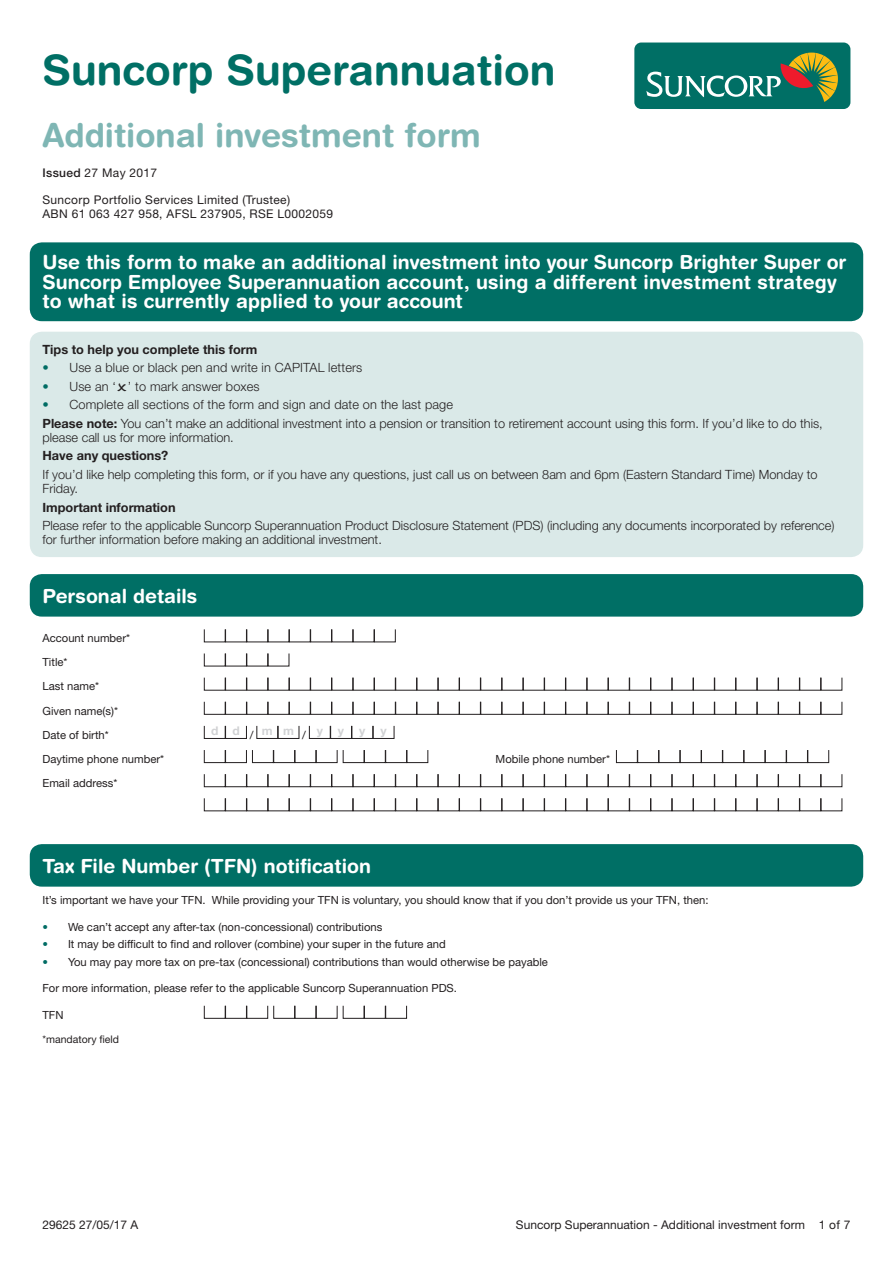
<style>
.page{position:relative;width:893px;height:1263px;background:#fff}
.page>*{position:absolute;margin:0;border:0;box-sizing:border-box;transform-origin:0 0}
.t1{font:700 42px "Helvetica Rounded LT Std";color:#006f65}
.t2{font:700 33px "Helvetica Rounded LT Std";color:#7fb6b4}
.t3{font:700 19.5px/19.5px "Helvetica Rounded LT Std";color:#fff}
.t4{font:300 12.75px/14.2px "Helvetica Neue LT Std";color:#231f20}
.t5{font:700 12.75px "Helvetica Neue LT Std";color:#231f20}
.t6{font:12px/13.5px "Helvetica Neue LT Std";letter-spacing:.025em;color:#231f20}
.t7{font:12px "Helvetica Neue LT Std";color:#231f20}
.t8{font:700 12px "Helvetica Neue LT Std";color:#d1d2d4}
.t9{font:11.25px/24.2px "Helvetica Neue LT Std";color:#231f20}
.t10{font:10.5px "Helvetica Neue LT Std";color:#231f20}
.s1{font-weight:500}
.s2{color:#006c64}
.s3{font-weight:700}
</style>
<div class="page">
<div style="left:634px;top:43px;width:216px;height:66px;background:#006f65;border-radius:7px"></div>
<svg style="left:646px;top:53px;width:192px;height:49px"></svg>
<svg style="left:204px;top:629px;width:192px;height:13px"></svg>
<svg style="left:204px;top:653px;width:85px;height:13px"></svg>
<svg style="left:204px;top:677px;width:638px;height:13px"></svg>
<svg style="left:204px;top:701px;width:638px;height:14px"></svg>
<svg style="left:204px;top:725px;width:43px;height:14px"></svg>
<svg style="left:256px;top:725px;width:43px;height:14px"></svg>
<svg style="left:309px;top:725px;width:85px;height:14px"></svg>
<svg style="left:204px;top:750px;width:224px;height:13px"></svg>
<svg style="left:616px;top:750px;width:213px;height:13px"></svg>
<svg style="left:204px;top:774px;width:638px;height:13px"></svg>
<svg style="left:204px;top:798px;width:638px;height:13px"></svg>
<svg style="left:204px;top:1005px;width:203px;height:14px"></svg>
<div style="left:30px;top:242px;width:833px;height:79px;background:#006f65;border-radius:12px"></div>
<div style="left:30px;top:332px;width:833px;height:225px;background:#dae9e8;border-radius:12px"></div>
<div style="left:30px;top:574px;width:833px;height:43px;background:#006f65;border-radius:12px"></div>
<div style="left:30px;top:844px;width:833px;height:43px;background:#006f65;border-radius:12px"></div>
<h1 class="t1" style="left:43px;top:45px;width:514px">Suncorp Superannuation</h1>
<h2 class="t2" style="left:43px;top:115px;width:440px">Additional investment form</h2>
<p class="t6" style="left:43px;top:166px;width:116px"><span class="s1">Issued</span> 27 May 2017</p>
<p class="t6" style="left:43px;top:193px;width:292px">Suncorp Portfolio Services Limited (Trustee)<br>ABN 61 063 427 958, AFSL 237905, RSE L0002059</p>
<h3 class="t3" style="left:43px;top:252px;width:805px">Use this form to make an additional investment into your Suncorp Brighter Super or<br>Suncorp Employee Superannuation account, using a different investment strategy to what is currently applied to your account</h3>
<p class="t5" style="left:43px;top:341px;width:216px">Tips to help you complete this form</p>
<p class="t4" style="left:43px;top:360px;width:321px"><span class="s2">•</span> Use a blue or black pen and write in CAPITAL letters</p>
<p class="t4" style="left:43px;top:379px;width:219px"><span class="s2">•</span> Use an ‘ ’ to mark answer boxes</p>
<p class="t4" style="left:43px;top:395px;width:782px;line-height:18.5px"><span class="s2">•</span> Complete all sections of the form and sign and date on the last page<br><span class="s3">Please note:</span> You can’t make an additional investment into a pension or transition to retirement account using this form. If you’d like to do this,</p>
<p class="t4" style="left:43px;top:430px;width:193px">please call us for more information.</p>
<p class="t5" style="left:43px;top:448px;width:127px">Have any questions?</p>
<p class="t4" style="left:43px;top:467px;width:777px">If you’d like help completing this form, or if you have any questions, just call us on between 8am and 6pm (Eastern Standard Time) Monday to<br>Friday.</p>
<p class="t5" style="left:43px;top:499px;width:135px">Important information</p>
<p class="t4" style="left:43px;top:518px;width:793px">Please refer to the applicable Suncorp Superannuation Product Disclosure Statement (PDS) (including any documents incorporated by reference) for further information before making an additional investment.</p>
<h3 class="t3" style="left:43px;top:585px;width:156px">Personal details</h3>
<p class="t9" style="left:43px;top:626px;width:89px">Account number*<br>Title*<br>Last name*<br>Given name(s)*<br>Date of birth*</p>
<p class="t8" style="left:211px;top:723px;width:113px">d d <sub>/</sub> mm <sub>/</sub> y</p>
<p class="t8" style="left:338px;top:723px;width:8px">y</p>
<p class="t8" style="left:359px;top:723px;width:8px">y</p>
<p class="t8" style="left:380px;top:723px;width:8px">y</p>
<p class="t9" style="left:43px;top:746px;width:123px">Daytime phone number*</p>
<p class="t9" style="left:496px;top:746px;width:116px">Mobile phone number*</p>
<p class="t9" style="left:43px;top:771px;width:76px">Email address*</p>
<h3 class="t3" style="left:43px;top:855px;width:330px">Tax File Number (TFN) notification</h3>
<p class="t9" style="left:43px;top:888px;width:667px">It’s important we have your TFN. While providing your TFN is voluntary, you should know that if you don’t provide us your TFN, then:</p>
<p class="t9" style="left:43px;top:914px;width:341px"><span class="s2">•</span> We can’t accept any after-tax (non-concessional) contributions</p>
<p class="t9" style="left:43px;top:932px;width:405px"><span class="s2">•</span> It may be difficult to find and rollover (combine) your super in the future and</p>
<p class="t9" style="left:43px;top:950px;width:507px"><span class="s2">•</span> You may pay more tax on pre-tax (concessional) contributions than would otherwise be payable</p>
<p class="t9" style="left:43px;top:976px;width:416px">For more information, please refer to the applicable Suncorp Superannuation PDS.</p>
<p class="t9" style="left:43px;top:1002px;width:23px">TFN</p>
<p class="t10" style="left:43px;top:1033px;width:78px">*mandatory field</p>
<p class="t7" style="left:43px;top:1217px;width:97px">29625 27/05/17 A</p>
<p class="t7" style="left:516px;top:1217px;width:336px">Suncorp Superannuation - Additional investment form 1 of 7</p>
</div>
